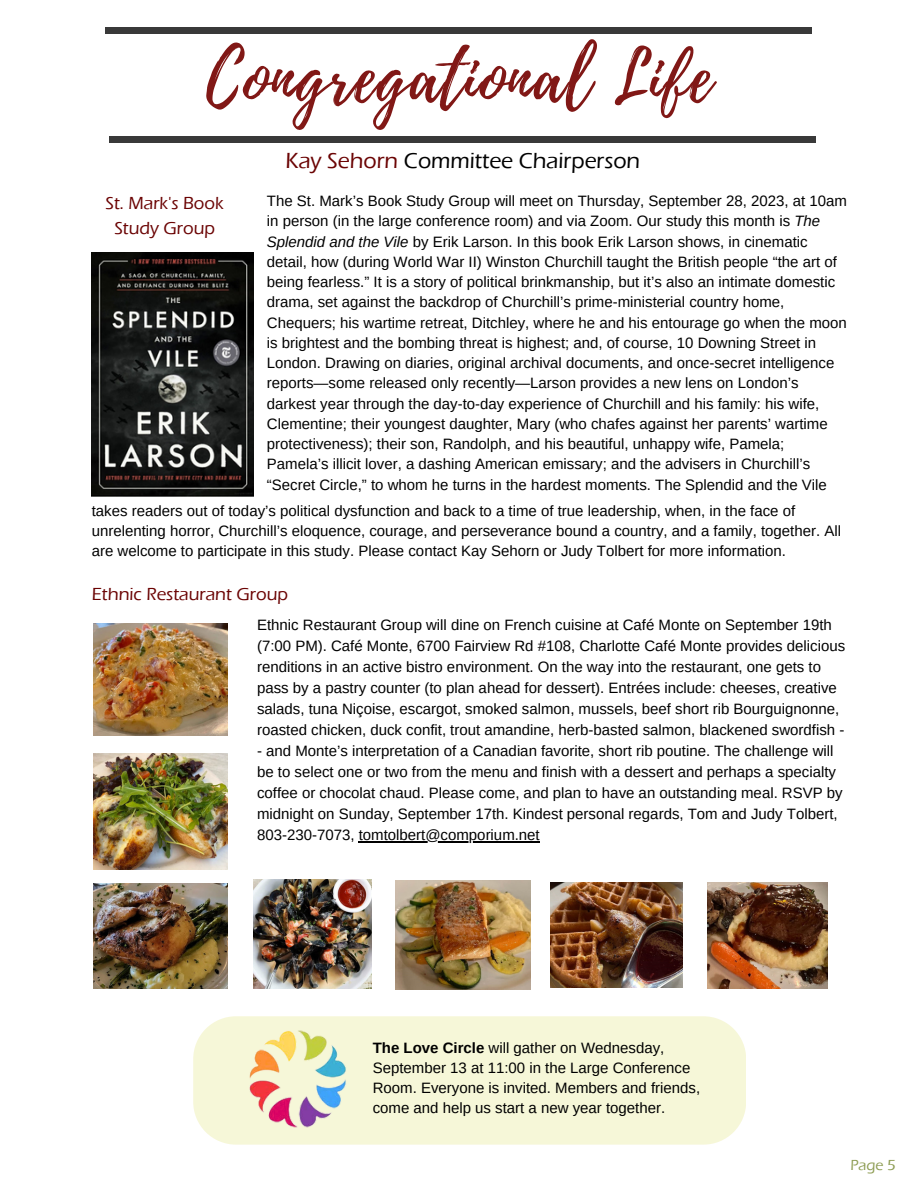
<style>
.page{position:relative;width:918px;height:1188px;background:#fff}
.page>*{position:absolute;margin:0;border:0;box-sizing:border-box;transform-origin:0 0}
.t1{font:70.5px "Playlist Script";letter-spacing:.02em;color:#811816}
.t2{font:500 22.5px "Eras ITC";color:#000}
.t3{font:500 18px "Eras ITC";color:#6b0404}
.t4{font:15px/20.2px "Arimo";color:#000}
.t5{font:500 15px "Eras ITC";color:#8e9d54}
.s1{color:#6b0404}
.s2{font-style:italic}
.s3{font-weight:700}
</style>
<div class="page">
<div style="left:106px;top:28px;width:706px;height:5px;background:#393939"></div>
<div style="left:110px;top:137px;width:706px;height:5px;background:#393939"></div>
<img style="left:93px;top:623px;width:134px;height:113px">
<img style="left:94px;top:753px;width:133px;height:116px">
<img style="left:94px;top:883px;width:133px;height:106px">
<img style="left:551px;top:883px;width:132px;height:104px">
<img style="left:396px;top:880px;width:135px;height:109px">
<img style="left:253px;top:879px;width:118px;height:110px">
<img style="left:707px;top:883px;width:121px;height:105px">
<img style="left:92px;top:252px;width:162px;height:244px">
<hr style="left:359px;top:841px;width:181px;height:2px;background:#000">
<div style="left:230px;top:1016px;width:516px;height:129px;background:#f6f7d8"></div>
<img style="left:193px;top:1016px;width:221px;height:128px">
<p class="t1" style="left:206px;top:27px;width:507px">Congregational Life</p>
<p class="t2" style="left:286px;top:148px;width:356px"><span class="s1">Kay Sehorn</span> Committee Chairperson</p>
<p class="t4" style="left:267px;top:191px;width:582px">The St. Mark’s Book Study Group will meet on Thursday, September 28, 2023, at 10am in person (in the large conference room) and via Zoom. Our study this month is <span class="s2">The Splendid and the Vile</span> by Erik Larson. In this book Erik Larson shows, in cinematic detail, how (during World War II) Winston Churchill taught the British people “the art of being fearless.” It is a story of political brinkmanship, but it’s also an intimate domestic drama, set against the backdrop of Churchill’s prime-ministerial country home, Chequers; his wartime retreat, Ditchley, where he and his entourage go when the moon is brightest and the bombing threat is highest; and, of course, 10 Downing Street in London. Drawing on diaries, original archival documents, and once-secret intelligence reports—some released only recently—Larson provides a new lens on London’s darkest year through the day-to-day experience of Churchill and his family: his wife, Clementine; their youngest daughter, Mary (who chafes against her parents’ wartime protectiveness); their son, Randolph, and his beautiful, unhappy wife, Pamela; Pamela’s illicit lover, a dashing American emissary; and the advisers in Churchill’s “Secret Circle,” to whom he turns in the hardest moments. The Splendid and the Vile</p>
<p class="t3" style="left:106px;top:193px;width:120px">St. Mark's Book</p>
<p class="t3" style="left:114px;top:218px;width:102px">Study Group</p>
<p class="t4" style="left:92px;top:500px;width:751px">takes readers out of today’s political dysfunction and back to a time of true leadership, when, in the face of unrelenting horror, Churchill’s eloquence, courage, and perseverance bound a country, and a family, together. All are welcome to participate in this study. Please contact Kay Sehorn or Judy Tolbert for more information.</p>
<p class="t3" style="left:92px;top:584px;width:198px">Ethnic Restaurant Group</p>
<p class="t4" style="left:257px;top:615px;width:590px;line-height:21px">Ethnic Restaurant Group will dine on French cuisine at Café Monte on September 19th (7:00 PM). Café Monte, 6700 Fairview Rd #108, Charlotte Café Monte provides delicious renditions in an active bistro environment. On the way into the restaurant, one gets to pass by a pastry counter (to plan ahead for dessert). Entrées include: cheeses, creative salads, tuna Niçoise, escargot, smoked salmon, mussels, beef short rib Bourguignonne, roasted chicken, duck confit, trout amandine, herb-basted salmon, blackened swordfish -</p>
<p class="t4" style="left:257px;top:741px;width:587px;line-height:21px">- and Monte’s interpretation of a Canadian favorite, short rib poutine. The challenge will be to select one or two from the menu and finish with a dessert and perhaps a specialty coffee or chocolat chaud. Please come, and plan to have an outstanding meal. RSVP by midnight on Sunday, September 17th. Kindest personal regards, Tom and Judy Tolbert, 803-230-7073, tomtolbert@comporium.net</p>
<p class="t4" style="left:373px;top:1037px;width:329px"><span class="s3">The Love Circle</span> will gather on Wednesday, September 13 at 11:00 in the Large Conference Room. Everyone is invited. Members and friends, come and help us start a new year together.</p>
<p class="t5" style="left:850px;top:1157px;width:47px">Page 5</p>
</div>
